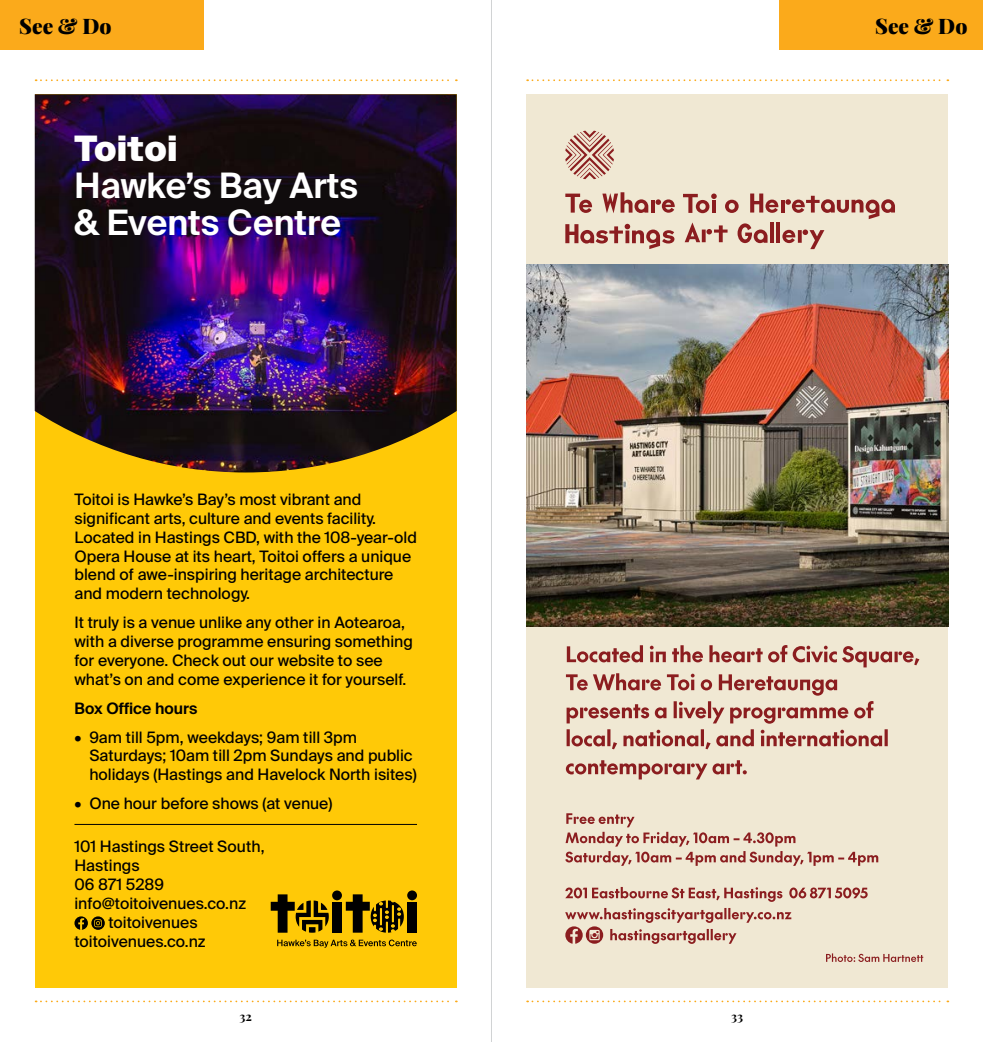
<style>
.page{position:relative;width:983px;height:1042px;background:#fff}
.page>*{position:absolute;margin:0;border:0;box-sizing:border-box;transform-origin:0 0}
.t1{font:600 35px/37.1px "Suisse Intl";color:#fff}
.t2{font:900 35px "Suisse Intl";color:#fff}
.t3{font:900 21px "Playfair Display";color:#000}
.t4{font:15.75px/18.9px "Suisse Intl";color:#000}
.t5{font:600 15.75px "Suisse Intl";color:#000}
.t6{font:700 12.25px "Playfair Display";color:#000}
</style>
<div class="page">
<div style="left:0;top:0;width:203px;height:49px;background:#fbaa1b"></div>
<div style="left:779px;top:0;width:203px;height:49px;background:#fbaa1b"></div>
<div style="left:526px;top:94px;width:421px;height:893px;background:#f0e8d3"></div>
<img style="left:526px;top:265px;width:421px;height:361px">
<svg style="left:565px;top:760px;width:181px;height:19px"></svg>
<svg style="left:565px;top:673px;width:322px;height:76px"></svg>
<svg style="left:566px;top:645px;width:353px;height:22px"></svg>
<svg style="left:565px;top:224px;width:109px;height:25px"></svg>
<svg style="left:684px;top:222px;width:16px;height:20px"></svg>
<svg style="left:701px;top:229px;width:4px;height:13px"></svg>
<svg style="left:706px;top:225px;width:21px;height:17px"></svg>
<svg style="left:782px;top:230px;width:13px;height:13px"></svg>
<svg style="left:737px;top:223px;width:30px;height:20px"></svg>
<svg style="left:797px;top:230px;width:4px;height:13px"></svg>
<svg style="left:802px;top:229px;width:22px;height:20px"></svg>
<hr style="left:770px;top:222px;width:3px;height:21px;background:#8b1d1f">
<hr style="left:776px;top:222px;width:4px;height:21px;background:#8b1d1f">
<svg style="left:683px;top:193px;width:33px;height:20px"></svg>
<svg style="left:565px;top:194px;width:27px;height:19px"></svg>
<svg style="left:651px;top:200px;width:3px;height:13px"></svg>
<svg style="left:655px;top:199px;width:19px;height:14px"></svg>
<svg style="left:602px;top:192px;width:46px;height:21px"></svg>
<svg style="left:750px;top:193px;width:28px;height:20px"></svg>
<svg style="left:781px;top:200px;width:3px;height:12px"></svg>
<svg style="left:785px;top:196px;width:109px;height:23px"></svg>
<svg style="left:725px;top:200px;width:13px;height:13px"></svg>
<svg style="left:565px;top:131px;width:48px;height:48px"></svg>
<svg style="left:826px;top:953px;width:97px;height:9px"></svg>
<svg style="left:565px;top:887px;width:302px;height:15px"></svg>
<svg style="left:565px;top:813px;width:313px;height:53px"></svg>
<svg style="left:565px;top:908px;width:226px;height:36px"></svg>
<div style="left:35px;top:94px;width:421px;height:893px;background:#ffc907"></div>
<img style="left:35px;top:94px;width:421px;height:378px">
<hr style="left:74px;top:824px;width:343px;height:1px;background:#000">
<svg style="left:74px;top:916px;width:14px;height:14px"></svg>
<svg style="left:78px;top:918px;width:6px;height:12px"></svg>
<svg style="left:91px;top:916px;width:14px;height:14px"></svg>
<svg style="left:94px;top:919px;width:8px;height:8px"></svg>
<svg style="left:277px;top:939px;width:139px;height:8px"></svg>
<div style="left:332px;top:890px;width:10px;height:10px;background:#000;border-radius:50%"></div>
<div style="left:407px;top:902px;width:10px;height:30px;background:#000"></div>
<svg style="left:346px;top:894px;width:58px;height:38px"></svg>
<div style="left:407px;top:890px;width:10px;height:10px;background:#000;border-radius:50%"></div>
<svg style="left:271px;top:894px;width:58px;height:38px"></svg>
<div style="left:332px;top:902px;width:10px;height:30px;background:#000"></div>
<svg style="left:527px;top:1000px;width:421px;height:2px"></svg>
<svg style="left:36px;top:1000px;width:421px;height:2px"></svg>
<svg style="left:527px;top:79px;width:421px;height:2px"></svg>
<svg style="left:36px;top:79px;width:421px;height:2px"></svg>
<hr style="left:491px;top:0;width:1px;height:1042px;background:#d1d3d4">
<h2 class="t3" style="left:19px;top:10px;width:94px">See &amp; Do</h2>
<h2 class="t3" style="left:874px;top:10px;width:94px">See &amp; Do</h2>
<h1 class="t2" style="left:74px;top:129px;width:105px">Toitoi</h1>
<h1 class="t1" style="left:74px;top:168px;width:285px">Hawke’s Bay Arts &amp; Events Centre</h1>
<p class="t4" style="left:74px;top:490px;width:344px">Toitoi is Hawke’s Bay’s most vibrant and significant arts, culture and events facility.<br>Located in Hastings CBD, with the 108-year-old Opera House at its heart, Toitoi offers a unique blend of awe-inspiring heritage architecture and modern technology.</p>
<p class="t4" style="left:74px;top:613px;width:340px">It truly is a venue unlike any other in Aotearoa, with a diverse programme ensuring something for everyone. Check out our website to see what’s on and come experience it for yourself.</p>
<p class="t5" style="left:74px;top:699px;width:124px">Box Office hours</p>
<p class="t4" style="left:89px;top:727px;width:329px;text-indent:-15px">• 9am till 5pm, weekdays; 9am till 3pm<br>Saturdays; 10am till 2pm Sundays and public holidays (Hastings and Havelock North isites)</p>
<p class="t4" style="left:74px;top:794px;width:259px">• One hour before shows (at venue)</p>
<p class="t4" style="left:74px;top:837px;width:191px">101 Hastings Street South,</p>
<p class="t4" style="left:74px;top:856px;width:67px">Hastings</p>
<p class="t4" style="left:74px;top:875px;width:91px">06 871 5289</p>
<p class="t4" style="left:74px;top:894px;width:173px">info@toitoivenues.co.nz</p>
<p class="t4" style="left:108px;top:913px;width:91px">toitoivenues</p>
<p class="t4" style="left:74px;top:932px;width:133px">toitoivenues.co.nz</p>
<p class="t6" style="left:239px;top:1006px;width:14px">32</p>
<p class="t6" style="left:731px;top:1006px;width:13px">33</p>
</div>
